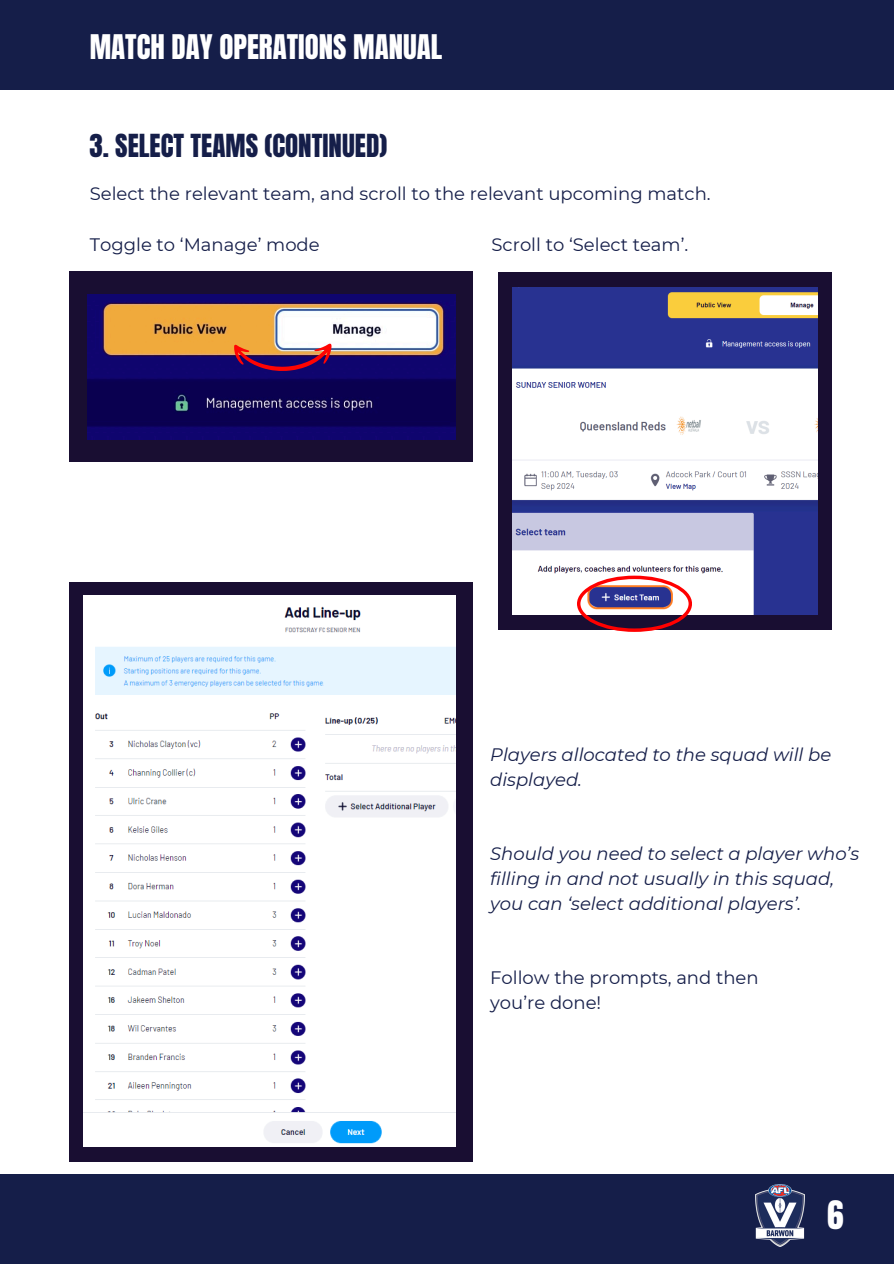
<style>
.page{position:relative;width:894px;height:1264px;background:#fff}
.page>*{position:absolute;margin:0;border:0;box-sizing:border-box;transform-origin:0 0}
.t1{font:33.3px "Anton";color:#fff}
.t2{font:28.8px "Anton";color:#fff}
.t3{font:27px "Anton";color:#151e49}
.t4{font:italic 18px/24.8px "Montserrat";color:#151e49}
.t5{font:18px "Montserrat";color:#151e49}
</style>
<div class="page">
<div style="left:0;top:1174px;width:893px;height:89px;background:#151e49"></div>
<img style="left:755px;top:1184px;width:49px;height:62px">
<div style="left:0;top:0;width:893px;height:89px;background:#151e49"></div>
<div style="left:69px;top:272px;width:403px;height:190px;background:#190e32"></div>
<img style="left:88px;top:295px;width:367px;height:144px">
<svg style="left:234px;top:343px;width:97px;height:28px;background:#8e465d"></svg>
<div style="left:498px;top:272px;width:333px;height:357px;background:#190e32"></div>
<img style="left:512px;top:287px;width:305px;height:327px">
<svg style="left:577px;top:575px;width:114px;height:57px"></svg>
<div style="left:69px;top:582px;width:403px;height:579px;background:#190e32"></div>
<img style="left:83px;top:595px;width:372px;height:551px">
<h2 class="t2" style="left:90px;top:26px;width:354px">MATCH DAY OPERATIONS MANUAL</h2>
<p class="t3" style="left:89px;top:126px;width:299px">3. SELECT TEAMS (CONTINUED)</p>
<p class="t5" style="left:90px;top:182px;width:622px">Select the relevant team, and scroll to the relevant upcoming match.</p>
<p class="t5" style="left:491px;top:234px;width:198px">Scroll to ‘Select team’.</p>
<p class="t5" style="left:90px;top:234px;width:231px">Toggle to ‘Manage’ mode</p>
<p class="t4" style="left:490px;top:742px;width:342px">Players allocated to the squad will be</p>
<p class="t4" style="left:490px;top:767px;width:93px">displayed.</p>
<p class="t4" style="left:490px;top:841px;width:370px">Should you need to select a player who’s filling in and not usually in this squad, you can ‘select additional players’.</p>
<p class="t5" style="left:490px;top:966px;width:270px">Follow the prompts, and then</p>
<p class="t5" style="left:490px;top:991px;width:113px">you’re done!</p>
<h1 class="t1" style="left:827px;top:1190px;width:18px">6</h1>
</div>
